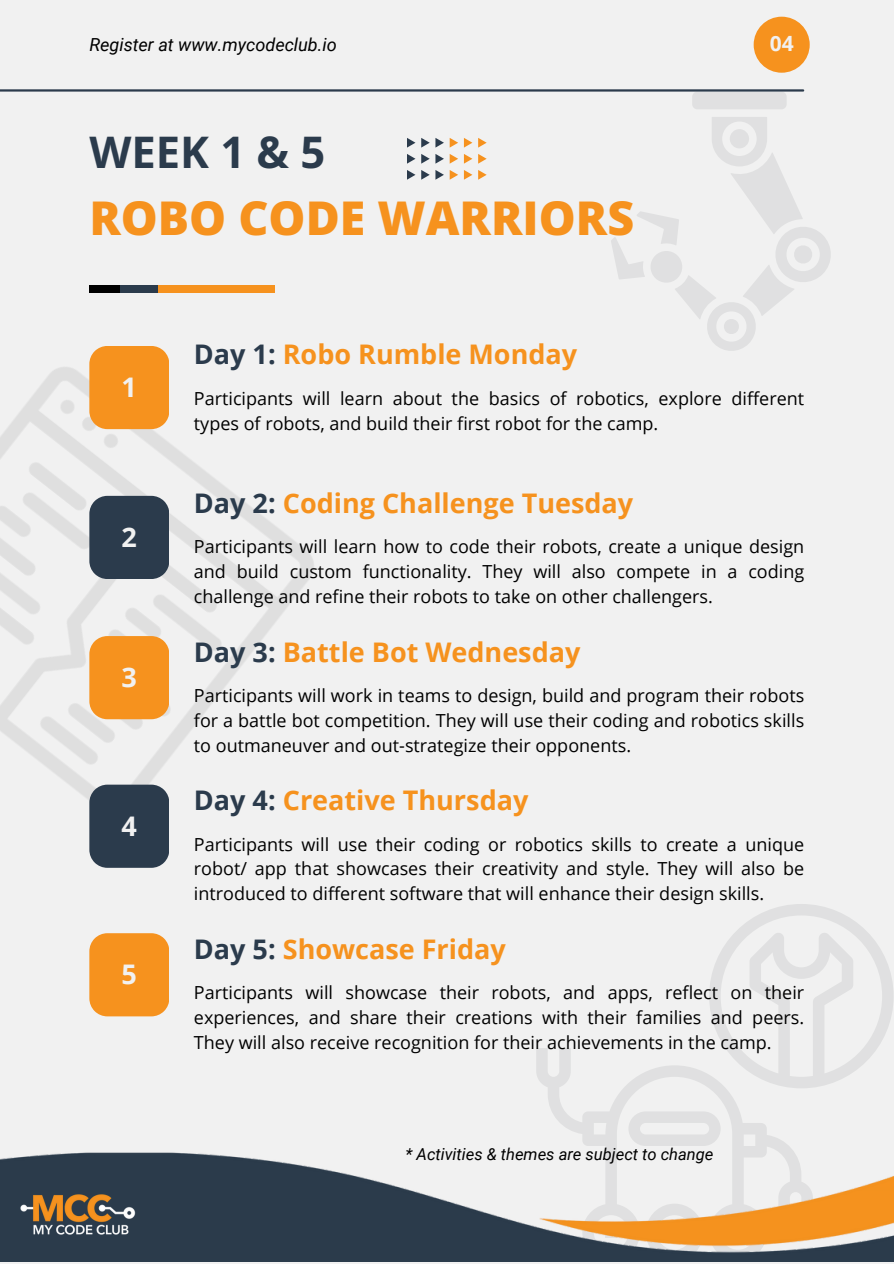
<style>
.page{position:relative;width:894px;height:1264px;background:#fff}
.page>*{position:absolute;margin:0;border:0;box-sizing:border-box;transform-origin:0 0}
.t1{font:800 46.5px "Open Sans";color:#f6921e}
.t2{font:700 43.5px "Open Sans";color:#2b3b4c}
.t3{font:700 27px "Open Sans";color:#f6921e}
.t4{font:700 27px "Open Sans";color:#f1f1f1}
.t5{font:700 21px "Open Sans";color:#f1f1f1}
.t6{font:18px/24.8px "Open Sans";color:#000;text-align:justify}
.t7{font:italic 18px "Roboto";color:#000}
.t8{font:italic 16.5px "Roboto";color:#000}
.s1{color:#2b3b4c}
</style>
<div class="page">
<div style="left:0;top:0;width:893px;height:1263px;background:#f1f1f1"></div>
<svg style="left:611px;top:92px;width:220px;height:259px"></svg>
<hr style="left:0;top:89px;width:802px;height:3px;background:#2b3b4c">
<div style="left:753px;top:17px;width:56px;height:56px;background:#f6921e;border-radius:50%"></div>
<div style="left:89px;top:285px;width:185px;height:8px;background:#f6921e"></div>
<div style="left:89px;top:285px;width:69px;height:8px;background:#2b3b4c"></div>
<div style="left:89px;top:285px;width:31px;height:8px;background:#000"></div>
<svg style="left:478px;top:138px;width:8px;height:10px"></svg>
<svg style="left:478px;top:154px;width:8px;height:10px"></svg>
<svg style="left:478px;top:170px;width:8px;height:9px"></svg>
<svg style="left:464px;top:138px;width:8px;height:10px"></svg>
<svg style="left:464px;top:154px;width:8px;height:10px"></svg>
<svg style="left:464px;top:170px;width:8px;height:9px"></svg>
<svg style="left:407px;top:138px;width:51px;height:41px"></svg>
<svg style="left:709px;top:904px;width:183px;height:184px"></svg>
<svg style="left:536px;top:1048px;width:276px;height:94px"></svg>
<img style="left:0;top:1142px;width:893px;height:119px">
<div style="left:89px;top:636px;width:80px;height:83px;background:#f6921e"></div>
<div style="left:89px;top:784px;width:80px;height:83px;background:#2b3b4c"></div>
<div style="left:89px;top:933px;width:80px;height:83px;background:#f6921e"></div>
<img style="left:17px;top:1188px;width:126px;height:51px">
<div style="left:89px;top:496px;width:80px;height:83px;background:#2b3b4c"></div>
<div style="left:89px;top:346px;width:80px;height:83px;background:#f6921e"></div>
<p class="t7" style="left:89px;top:35px;width:249px">Register at www.mycodeclub.io</p>
<p class="t2" style="left:89px;top:122px;width:237px">WEEK 1 &amp; 5</p>
<h1 class="t1" style="left:89px;top:185px;width:546px">ROBO CODE WARRIORS</h1>
<p class="t5" style="left:769px;top:29px;width:25px">04</p>
<h2 class="t4" style="left:122px;top:368px;width:17px">1</h2>
<p class="t4" style="left:122px;top:518px;width:17px">2</p>
<p class="t4" style="left:122px;top:658px;width:17px">3</p>
<h2 class="t4" style="left:122px;top:807px;width:17px">4</h2>
<h2 class="t4" style="left:122px;top:955px;width:17px">5</h2>
<h1 class="t3" style="left:194px;top:335px;width:384px"><span class="s1">Day 1:</span> Robo Rumble Monday</h1>
<p class="t6" style="left:194px;top:385px;width:611px">Participants will learn about the basics of robotics, explore different types of robots, and build their first robot for the camp.</p>
<p class="t3" style="left:194px;top:484px;width:440px"><span class="s1">Day 2:</span> Coding Challenge Tuesday</p>
<p class="t6" style="left:194px;top:534px;width:611px">Participants will learn how to code their robots, create a unique design and build custom functionality. They will also compete in a coding challenge and refine their robots to take on other challengers.</p>
<p class="t3" style="left:194px;top:632px;width:388px"><span class="s1">Day 3:</span> Battle Bot Wednesday</p>
<h2 class="t6" style="left:194px;top:682px;width:611px">Participants will work in teams to design, build and program their robots for a battle bot competition. They will use their coding and robotics skills to outmaneuver and out-strategize their opponents.</h2>
<h2 class="t3" style="left:194px;top:781px;width:336px"><span class="s1">Day 4:</span> Creative Thursday</h2>
<p class="t6" style="left:194px;top:831px;width:611px">Participants will use their coding or robotics skills to create a unique robot/ app that showcases their creativity and style. They will also be introduced to different software that will enhance their design skills.</p>
<p class="t3" style="left:194px;top:929px;width:313px"><span class="s1">Day 5:</span> Showcase Friday</p>
<p class="t6" style="left:194px;top:979px;width:611px">Participants will showcase their robots, and apps, reflect on their experiences, and share their creations with their families and peers.<br>They will also receive recognition for their achievements in the camp.</p>
<p class="t8" style="left:405px;top:1145px;width:309px">* Activities &amp; themes are subject to change</p>
</div>
